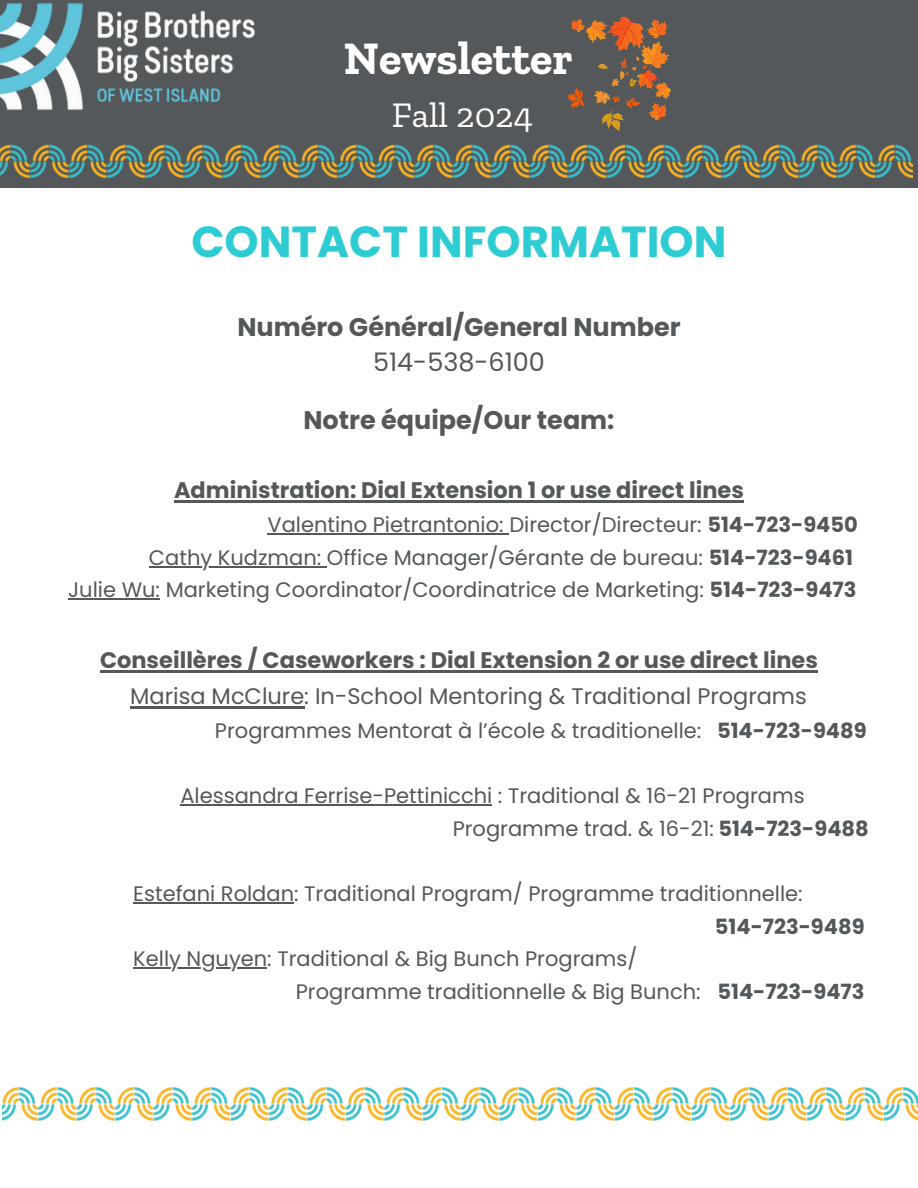
<style>
.page{position:relative;width:918px;height:1188px;background:#fff}
.page>*{position:absolute;margin:0;border:0;box-sizing:border-box;transform-origin:0 0}
.t1{font:700 46.35px "Zilla Slab";color:#fff}
.t2{font:700 43.5px "Poppins";color:#2dccd3}
.t3{font:35.85px "Zilla Slab";color:#fff}
.t4{font:700 25.5px/34.8px "Poppins";color:#54585a;text-align:center}
.t5{font:700 22.5px "Poppins";color:#54585a}
.t6{font:22.5px "Poppins";color:#54585a}
.t7{font:21px "Poppins";color:#54585a}
.t8{font:700 21px "Poppins";color:#54585a}
.s1{font-weight:400}
.s2{font-weight:700}
</style>
<div class="page">
<div style="left:0;top:0;width:918px;height:187px;background:#54585a"></div>
<img style="left:3px;top:1087px;width:915px;height:34px">
<hr style="left:174px;top:501px;width:570px;height:2px;background:#54585a">
<hr style="left:267px;top:533px;width:242px;height:1px;background:#54585a">
<hr style="left:149px;top:566px;width:178px;height:1px;background:#54585a">
<hr style="left:68px;top:599px;width:92px;height:1px;background:#54585a">
<hr style="left:100px;top:671px;width:718px;height:2px;background:#54585a">
<hr style="left:130px;top:707px;width:174px;height:2px;background:#54585a">
<hr style="left:181px;top:804px;width:311px;height:2px;background:#54585a">
<hr style="left:133px;top:902px;width:161px;height:1px;background:#54585a">
<hr style="left:133px;top:968px;width:134px;height:1px;background:#54585a">
<svg style="left:567px;top:16px;width:104px;height:103px"></svg>
<img style="left:0;top:3px;width:255px;height:108px">
<img style="left:0;top:119px;width:912px;height:69px">
<p class="t1" style="left:344px;top:31px;width:231px">Newsletter</p>
<p class="t3" style="left:392px;top:93px;width:143px">Fall 2024</p>
<p class="t2" style="left:191px;top:211px;width:537px">CONTACT INFORMATION</p>
<h2 class="t4" style="left:237px;top:310px;width:445px">Numéro Général/General Number<br><span class="s1">514-538-6100</span></h2>
<p class="t4" style="left:303px;top:402px;width:313px">Notre équipe/Our team:</p>
<p class="t5" style="left:174px;top:475px;width:571px">Administration: Dial Extension 1 or use direct lines</p>
<h1 class="t7" style="left:267px;top:510px;width:592px">Valentino Pietrantonio: Director/Directeur: <span class="s2">514-723-9450</span></h1>
<h3 class="t7" style="left:149px;top:543px;width:706px">Cathy Kudzman: Office Manager/Gérante de bureau: <span class="s2">514-723-9461</span></h3>
<p class="t7" style="left:68px;top:575px;width:790px">Julie Wu: Marketing Coordinator/Coordinatrice de Marketing: <span class="s2">514-723-9473</span></p>
<p class="t5" style="left:100px;top:645px;width:719px">Conseillères / Caseworkers : Dial Extension 2 or use direct lines</p>
<p class="t6" style="left:130px;top:681px;width:678px">Marisa McClure: In-School Mentoring &amp; Traditional Programs</p>
<p class="t7" style="left:215px;top:716px;width:653px">Programmes Mentorat à l’école &amp; traditionelle: <span class="s2">514-723-9489</span></p>
<p class="t7" style="left:181px;top:781px;width:626px">Alessandra Ferrise-Pettinicchi : Traditional &amp; 16-21 Programs</p>
<p class="t7" style="left:453px;top:814px;width:418px">Programme trad. &amp; 16-21: <span class="s2">514-723-9488</span></p>
<p class="t7" style="left:133px;top:879px;width:671px">Estefani Roldan: Traditional Program/ Programme traditionnelle:</p>
<p class="t8" style="left:715px;top:912px;width:151px">514-723-9489</p>
<p class="t7" style="left:133px;top:944px;width:506px">Kelly Nguyen: Traditional &amp; Big Bunch Programs/</p>
<p class="t7" style="left:296px;top:977px;width:570px">Programme traditionnelle &amp; Big Bunch: <span class="s2">514-723-9473</span></p>
</div>
